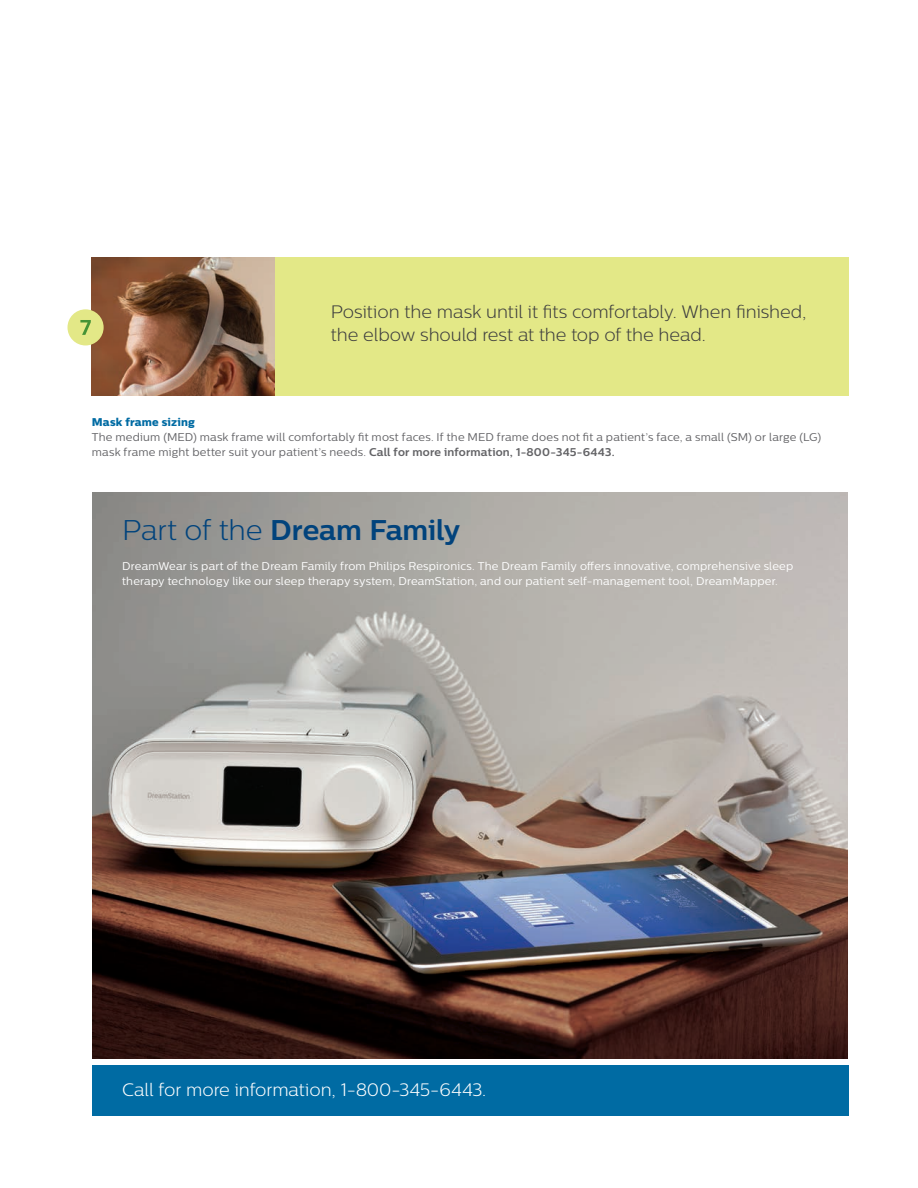
<style>
.page{position:relative;width:918px;height:1188px;background:#fff}
.page>*{position:absolute;margin:0;border:0;box-sizing:border-box;transform-origin:0 0}
._05_Main_Heading_Sma{font:700 28.5px "Centrale Sans";letter-spacing:-.01em;color:#01437c}
._03_Introduction{font:300 18px/22.5px "Centrale Sans";letter-spacing:-.005em;color:#3e3e3f}
._03_Introduction-2{font:300 18px "Centrale Sans";letter-spacing:-.005em;color:#fff}
._01_Body_Copy{font:11.25px/15px "Centrale Sans";letter-spacing:.015em;color:#fff}
._01_Body_Copy-2{font:11.25px/15px "Centrale Sans";letter-spacing:.015em;color:#636366}
._02_Body_Heading{font:11.25px "Centrale Sans X Bold";letter-spacing:.01em;color:#006ba3}
.s1{font-weight:700}
.s2{font-weight:300}
</style>
<div class="page">
<div style="left:92px;top:1065px;width:757px;height:50px;background:#006ba3"></div>
<img style="left:92px;top:257px;width:183px;height:139px">
<div style="left:275px;top:257px;width:574px;height:139px;background:#e3e887"></div>
<div style="left:68px;top:309px;width:36px;height:36px;background:#e3e887;border-radius:50%"></div>
<svg style="left:80px;top:320px;width:11px;height:15px"></svg>
<img style="left:92px;top:493px;width:756px;height:566px">
<p class="_03_Introduction" style="left:331px;top:300px;width:477px">Position the mask until it fits comfortably. When finished, the elbow should rest at the top of the head.</p>
<p class="_02_Body_Heading" style="left:92px;top:415px;width:105px">Mask frame sizing</p>
<p class="_01_Body_Copy-2" style="left:92px;top:429px;width:731px">The medium (MED) mask frame will comfortably fit most faces. If the MED frame does not fit a patient’s face, a small (SM) or large (LG) mask frame might better suit your patient’s needs. <span class="s1">Call for more information, 1-800-345-6443.</span></p>
<p class="_05_Main_Heading_Sma" style="left:122px;top:513px;width:340px"><span class="s2">Part of the</span> Dream Family</p>
<p class="_01_Body_Copy" style="left:122px;top:558px;width:673px">DreamWear is part of the Dream Family from Philips Respironics. The Dream Family offers innovative, comprehensive sleep therapy technology like our sleep therapy system, DreamStation, and our patient self-management tool, DreamMapper.</p>
<p class="_03_Introduction-2" style="left:122px;top:1079px;width:366px">Call for more information, 1-800-345-6443.</p>
</div>
